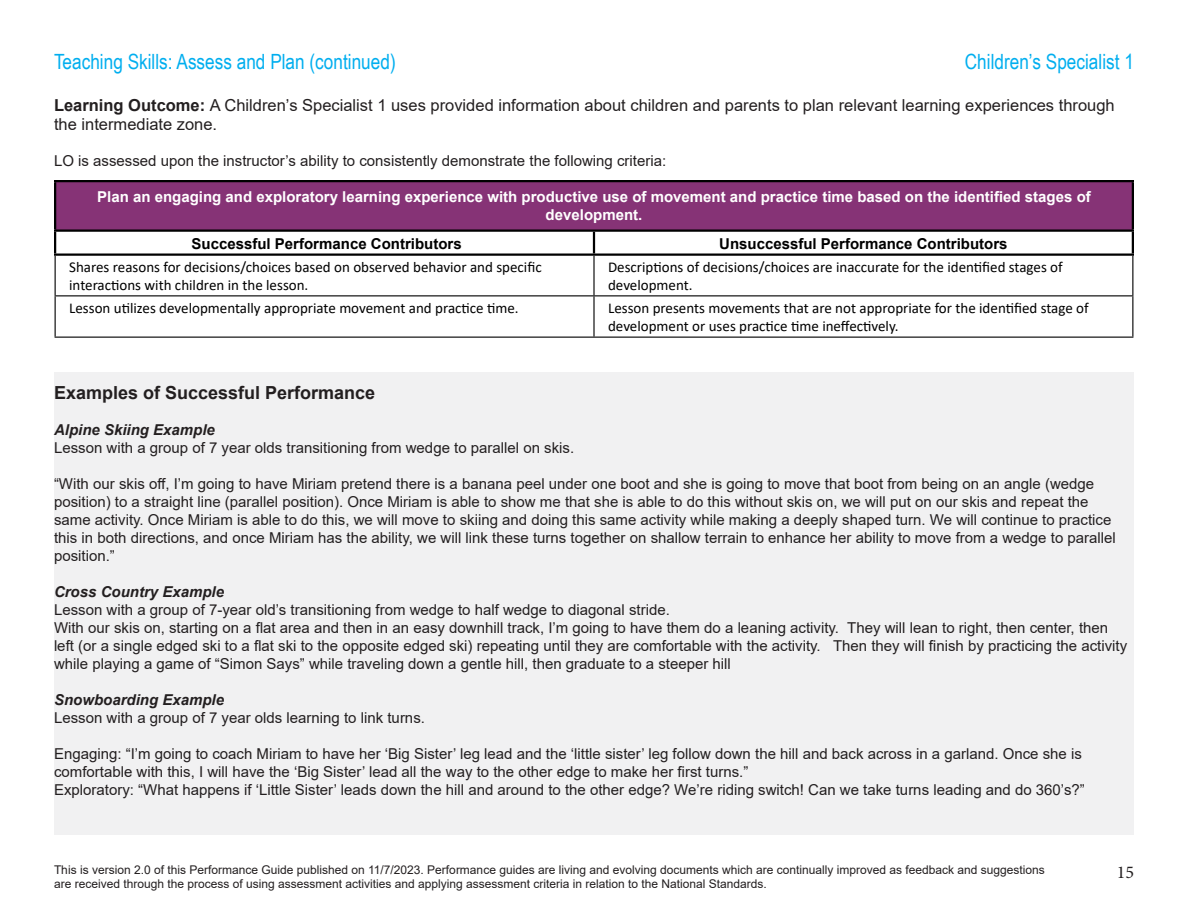
<style>
.page{position:relative;width:1188px;height:918px;background:#fff}
.page>*{position:absolute;margin:0;border:0;box-sizing:border-box;transform-origin:0 0}
.t1{font:21px "Arial Narrow";color:#00aeef}
.t2{font:700 18px "Arial";color:#231f20}
.t3{font:18px "Minion Pro";color:#231f20}
.t4{font:16.5px/19.8px "Arial";color:#231f20}
.t5{font:15px/18px "Arial";color:#231f20}
.t6{font:15px/18px "Calibri";color:#000}
.t7{font:700 15px/18px "Arial";color:#fff;text-align:center}
.t8{font:700 15px "Arial";color:#000}
.t9{font:italic 700 15px "Arial";color:#231f20}
.t10{font:12px/14.4px "Arial";color:#231f20}
.s1{font-weight:700}
</style>
<div class="page">
<div style="left:55px;top:181px;width:1078px;height:50px;background:#863376"></div>
<svg style="left:56px;top:232px;width:1076px;height:22px"></svg>
<hr style="left:1132px;top:182px;width:2px;height:48px;background:#000">
<hr style="left:54px;top:182px;width:2px;height:48px;background:#000">
<hr style="left:54px;top:232px;width:2px;height:22px;background:#000">
<hr style="left:54px;top:180px;width:540px;height:2px;background:#000">
<hr style="left:594px;top:180px;width:540px;height:2px;background:#000">
<hr style="left:593px;top:232px;width:2px;height:22px;background:#000">
<hr style="left:1132px;top:232px;width:2px;height:22px;background:#000">
<hr style="left:54px;top:230px;width:540px;height:2px;background:#000">
<hr style="left:594px;top:230px;width:540px;height:2px;background:#000">
<hr style="left:54px;top:254px;width:540px;height:2px;background:#000">
<hr style="left:594px;top:254px;width:540px;height:2px;background:#000">
<hr style="left:55px;top:295px;width:539px;height:1px;background:#000">
<hr style="left:594px;top:295px;width:539px;height:1px;background:#000">
<hr style="left:55px;top:337px;width:539px;height:1px;background:#000">
<hr style="left:594px;top:337px;width:539px;height:1px;background:#000">
<hr style="left:55px;top:256px;width:1px;height:39px;background:#000">
<hr style="left:55px;top:296px;width:1px;height:41px;background:#000">
<hr style="left:593px;top:256px;width:2px;height:39px;background:#000">
<hr style="left:1132px;top:256px;width:1px;height:39px;background:#000">
<hr style="left:593px;top:296px;width:2px;height:41px;background:#000">
<hr style="left:1132px;top:296px;width:1px;height:41px;background:#000">
<div style="left:54px;top:373px;width:1080px;height:462px;background:#f1f1f2"></div>
<p class="t1" style="left:54px;top:46px;width:343px">Teaching Skills: Assess and Plan (continued)</p>
<h1 class="t1" style="left:965px;top:46px;width:171px">Children’s Specialist 1</h1>
<p class="t4" style="left:54px;top:95px;width:1062px"><span class="s1">Learning Outcome:</span> A Children’s Specialist 1 uses provided information about children and parents to plan relevant learning experiences through the intermediate zone.</p>
<p class="t5" style="left:54px;top:152px;width:614px">LO is assessed upon the instructor’s ability to consistently demonstrate the following criteria:</p>
<p class="t7" style="left:97px;top:188px;width:995px">Plan an engaging and exploratory learning experience with productive use of movement and practice time based on the identified stages of development.</p>
<p class="t8" style="left:192px;top:233px;width:272px">Successful Performance Contributors</p>
<p class="t8" style="left:719px;top:233px;width:290px">Unsuccessful Performance Contributors</p>
<p class="t6" style="left:69px;top:258px;width:474px">Shares reasons for decisions/choices based on observed behavior and specific interactions with children in the lesson.</p>
<p class="t6" style="left:608px;top:258px;width:456px">Descriptions of decisions/choices are inaccurate for the identified stages of development.</p>
<p class="t6" style="left:69px;top:299px;width:451px">Lesson utilizes developmentally appropriate movement and practice time.</p>
<p class="t6" style="left:608px;top:299px;width:482px">Lesson presents movements that are not appropriate for the identified stage of development or uses practice time ineffectively.</p>
<p class="t2" style="left:54px;top:380px;width:323px">Examples of Successful Performance</p>
<p class="t9" style="left:54px;top:419px;width:162px">Alpine Skiing Example</p>
<p class="t5" style="left:54px;top:438px;width:522px">Lesson with a group of 7 year olds transitioning from wedge to parallel on skis.</p>
<p class="t5" style="left:54px;top:474px;width:1063px">“With our skis off, I’m going to have Miriam pretend there is a banana peel under one boot and she is going to move that boot from being on an angle (wedge position) to a straight line (parallel position). Once Miriam is able to show me that she is able to do this without skis on, we will put on our skis and repeat the same activity. Once Miriam is able to do this, we will move to skiing and doing this same activity while making a deeply shaped turn. We will continue to practice this in both directions, and once Miriam has the ability, we will link these turns together on shallow terrain to enhance her ability to move from a wedge to parallel position.”</p>
<p class="t9" style="left:54px;top:581px;width:172px">Cross Country Example</p>
<p class="t5" style="left:54px;top:600px;width:617px">Lesson with a group of 7-year old’s transitioning from wedge to half wedge to diagonal stride.</p>
<p class="t5" style="left:54px;top:618px;width:1075px">With our skis on, starting on a flat area and then in an easy downhill track, I’m going to have them do a leaning activity. They will lean to right, then center, then left (or a single edged ski to a flat ski to the opposite edged ski) repeating until they are comfortable with the activity. Then they will finish by practicing the activity while playing a game of “Simon Says” while traveling down a gentle hill, then graduate to a steeper hill</p>
<p class="t9" style="left:54px;top:689px;width:172px">Snowboarding Example</p>
<p class="t5" style="left:54px;top:708px;width:373px">Lesson with a group of 7 year olds learning to link turns.</p>
<p class="t5" style="left:54px;top:744px;width:1029px">Engaging: “I’m going to coach Miriam to have her ‘Big Sister’ leg lead and the ‘little sister’ leg follow down the hill and back across in a garland. Once she is comfortable with this, I will have the ‘Big Sister’ lead all the way to the other edge to make her first turns.”</p>
<p class="t5" style="left:54px;top:780px;width:1032px">Exploratory: “What happens if ‘Little Sister’ leads down the hill and around to the other edge? We’re riding switch! Can we take turns leading and do 360’s?”</p>
<p class="t10" style="left:54px;top:862px;width:992px">This is version 2.0 of this Performance Guide published on 11/7/2023. Performance guides are living and evolving documents which are continually improved as feedback and suggestions are received through the process of using assessment activities and applying assessment criteria in relation to the National Standards.</p>
<p class="t3" style="left:1117px;top:860px;width:19px">15</p>
</div>
